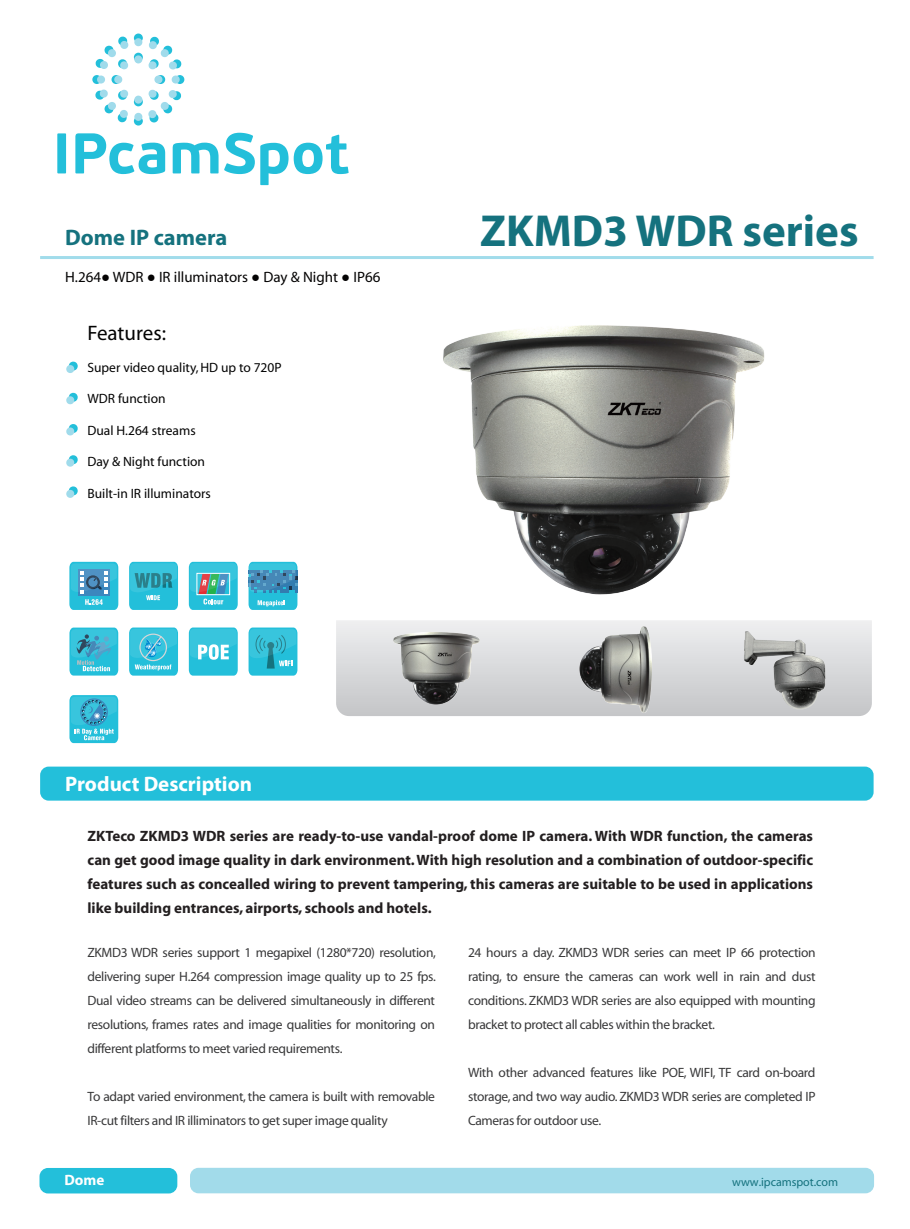
<style>
.page{position:relative;width:910px;height:1229px;background:#fff}
.page>*{position:absolute;margin:0;border:0;box-sizing:border-box;transform-origin:0 0}
.t1{font:700 45px "Myriad Pro";color:#15727e}
.t2{font:700 22.5px "Myriad";color:#15727e}
.t3{font:700 21px "Myriad Pro";color:#fff}
.t4{font:21px "Myriad";color:#030303}
.t5{font:700 15px/24px "Myriad";color:#231f20;text-align:justify}
.t6{font:15px "Myriad";color:#040303}
.t7{font:700 15px "Myriad";color:#fff}
.t8{font:13.5px/24px "Myriad";letter-spacing:-.025em;color:#383839;text-align:justify}
.t9{font:13.5px "Myriad";color:#030303}
.t10{font:12px "Myriad";letter-spacing:-.005em;color:#15727e}
.s1{font-family:"Arial"}
</style>
<div class="page">
<svg style="left:336px;top:620px;width:536px;height:96px;background:#d9dadc"></svg>
<img style="left:443px;top:325px;width:322px;height:270px">
<img style="left:391px;top:629px;width:91px;height:80px">
<img style="left:576px;top:623px;width:79px;height:91px">
<img style="left:738px;top:623px;width:94px;height:91px">
<hr style="left:40px;top:256px;width:834px;height:3px;background:#a1dceb">
<div style="left:190px;top:1168px;width:684px;height:25px;background:#a2dbea;border-radius:9px"></div>
<div style="left:40px;top:766px;width:834px;height:35px;background:#23bfda;border-radius:9px"></div>
<div style="left:40px;top:1168px;width:137px;height:25px;background:#23bfda;border-radius:9px"></div>
<svg style="left:57px;top:133px;width:292px;height:52px"></svg>
<div style="left:175px;top:75px;width:9px;height:9px;background:#23bfda;border-radius:50%"></div>
<svg style="left:156px;top:75px;width:9px;height:9px"></svg>
<svg style="left:112px;top:75px;width:8px;height:9px"></svg>
<div style="left:92px;top:75px;width:9px;height:9px;background:#23bfda;border-radius:50%"></div>
<svg style="left:134px;top:117px;width:9px;height:9px"></svg>
<div style="left:134px;top:34px;width:9px;height:8px;background:#23bfda;border-radius:50%"></div>
<svg style="left:134px;top:97px;width:9px;height:9px"></svg>
<svg style="left:134px;top:53px;width:9px;height:9px"></svg>
<div style="left:172px;top:76px;width:8px;height:8px;background:#a0dbeb;border-radius:50%"></div>
<div style="left:154px;top:76px;width:8px;height:8px;background:#a0dbeb;border-radius:50%"></div>
<div style="left:114px;top:76px;width:8px;height:8px;background:#a0dbeb;border-radius:50%"></div>
<div style="left:97px;top:76px;width:8px;height:8px;background:#a0dbeb;border-radius:50%"></div>
<div style="left:134px;top:113px;width:8px;height:8px;background:#a0dbeb;border-radius:50%"></div>
<div style="left:134px;top:38px;width:8px;height:8px;background:#a0dbeb;border-radius:50%"></div>
<div style="left:134px;top:96px;width:8px;height:8px;background:#a0dbeb;border-radius:50%"></div>
<div style="left:134px;top:55px;width:8px;height:8px;background:#a0dbeb;border-radius:50%"></div>
<svg style="left:148px;top:89px;width:33px;height:34px"></svg>
<svg style="left:95px;top:36px;width:34px;height:34px"></svg>
<svg style="left:95px;top:89px;width:34px;height:34px"></svg>
<svg style="left:148px;top:36px;width:34px;height:34px"></svg>
<svg style="left:66px;top:361px;width:12px;height:12px"></svg>
<svg style="left:66px;top:392px;width:12px;height:13px"></svg>
<svg style="left:66px;top:424px;width:12px;height:12px"></svg>
<svg style="left:66px;top:455px;width:12px;height:12px"></svg>
<svg style="left:66px;top:486px;width:12px;height:12px"></svg>
<svg style="left:69px;top:562px;width:49px;height:48px;background:#46b3d2"></svg>
<svg style="left:69px;top:627px;width:49px;height:48px;background:#3fbbd4"></svg>
<svg style="left:249px;top:627px;width:48px;height:49px;background:#36bdd4"></svg>
<svg style="left:249px;top:562px;width:48px;height:48px;background:#3ca9ca"></svg>
<svg style="left:189px;top:627px;width:49px;height:49px;background:#4ccae0"></svg>
<svg style="left:189px;top:562px;width:49px;height:48px;background:#4fbccc"></svg>
<svg style="left:129px;top:562px;width:49px;height:48px;background:#32b8cf"></svg>
<svg style="left:69px;top:695px;width:49px;height:48px;background:#40bcd6"></svg>
<svg style="left:129px;top:627px;width:49px;height:49px;background:#45c5dd"></svg>
<p class="t2" style="left:65px;top:226px;width:164px">Dome IP camera</p>
<p class="t6" style="left:65px;top:270px;width:317px">H.264<span class="s1">●</span> WDR <span class="s1">●</span> IR illuminators <span class="s1">●</span> Day &amp; Night <span class="s1">●</span> IP66</p>
<p class="t4" style="left:88px;top:323px;width:80px">Features:</p>
<p class="t9" style="left:88px;top:360px;width:196px">Super video quality, HD up to 720P</p>
<p class="t9" style="left:88px;top:392px;width:80px">WDR function</p>
<p class="t9" style="left:88px;top:423px;width:110px">Dual H.264 streams</p>
<p class="t9" style="left:88px;top:455px;width:119px">Day &amp; Night function</p>
<p class="t9" style="left:88px;top:486px;width:125px">Built-in IR illuminators</p>
<p class="t1" style="left:480px;top:202px;width:380px">ZKMD3 WDR series</p>
<p class="t3" style="left:65px;top:770px;width:188px">Product Description</p>
<p class="t5" style="left:88px;top:825px;width:727px">ZKTeco ZKMD3 WDR series are ready-to-use vandal-proof dome IP camera. With WDR function, the cameras can get good image quality in dark environment. With high resolution and a combination of outdoor-specific features such as concealled wiring to prevent tampering, this cameras are suitable to be used in applications like building entrances, airports, schools and hotels.</p>
<p class="t8" style="left:88px;top:941px;width:350px">ZKMD3 WDR series support 1 megapixel (1280*720) resolution, delivering super H.264 compression image quality up to 25 fps.<br>Dual video streams can be delivered simultaneously in different resolutions, frames rates and image qualities for monitoring on different platforms to meet varied requirements.</p>
<p class="t8" style="left:88px;top:1085px;width:349px">To adapt varied environment, the camera is built with removable<br>IR-cut filters and IR illiminators to get super image quality</p>
<p class="t8" style="left:468px;top:941px;width:349px">24 hours a day. ZKMD3 WDR series can meet IP 66 protection rating, to ensure the cameras can work well in rain and dust conditions. ZKMD3 WDR series are also equipped with mounting bracket to protect all cables within the bracket.</p>
<p class="t8" style="left:468px;top:1061px;width:349px">With other advanced features like POE, WIFI, TF card on-board storage, and two way audio. ZKMD3 WDR series are completed IP Cameras for outdoor use.</p>
<p class="t7" style="left:64px;top:1172px;width:41px">Dome</p>
<p class="t10" style="left:732px;top:1176px;width:107px">www.ipcamspot.com</p>
</div>
